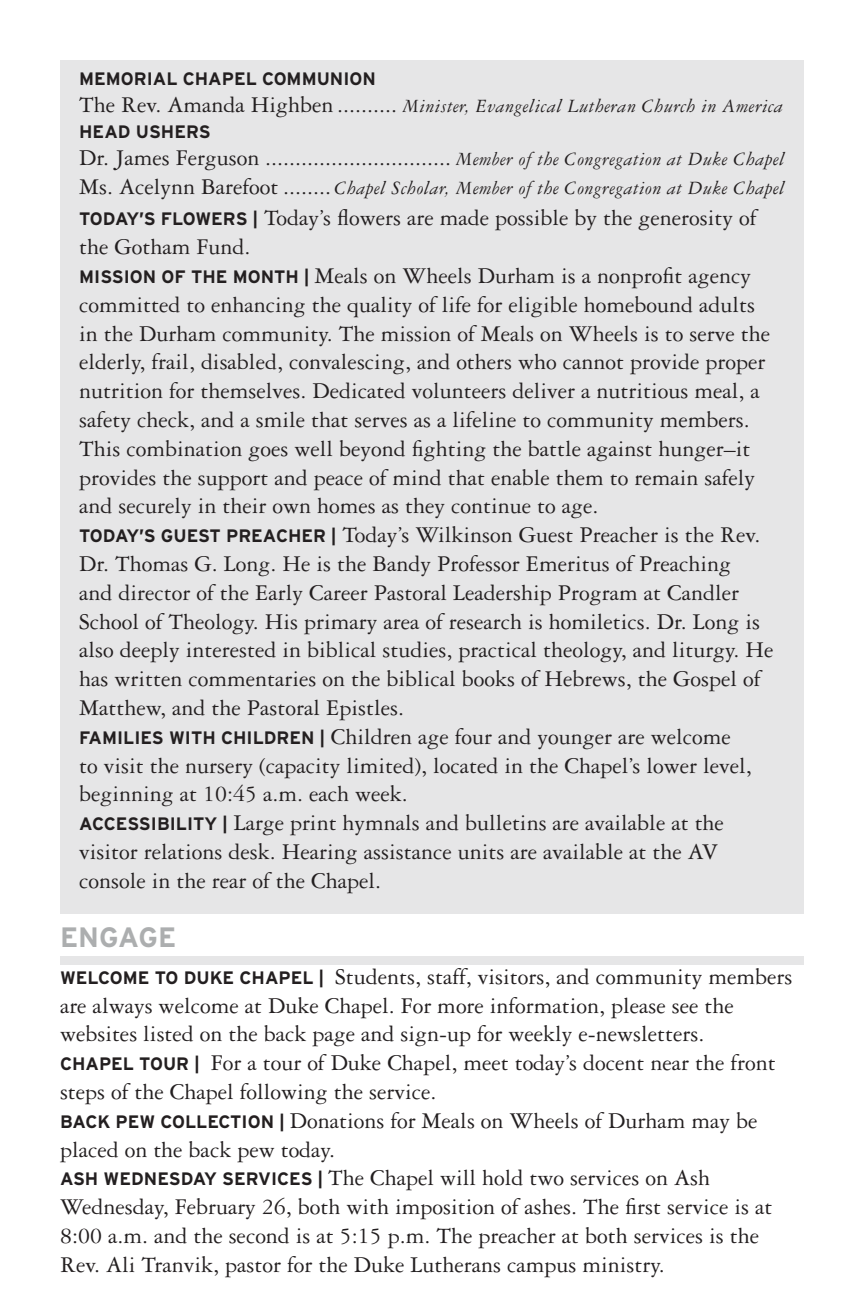
<style>
.page{position:relative;width:864px;height:1296px;background:#fff}
.page>*{position:absolute;margin:0;border:0;box-sizing:border-box;transform-origin:0 0}
.Header_1{font:700 28px "Interstate";color:#acaeaf}
.Announcement{font:24px/28.8px "Garamond 3 LT Std";color:#231f20}
.Tabbed_Leader{font:24px "Garamond 3 LT Std";color:#231f20}
.Tabbed_Leader-2{font:italic 20px "Garamond 3 LT Std";letter-spacing:.025em;color:#231f20}
.Tabbed_Leader-3{font:700 18px "Interstate";color:#231f20}
.s1{font-style:normal;font-size:24px}
.s2{font-style:italic;font-size:20px}
.s3{font-family:"Interstate";font-weight:700;font-size:18px}
</style>
<div class="page">
<div style="left:60px;top:60px;width:744px;height:853px;background:#e6e6e7"></div>
<div style="left:60px;top:957px;width:744px;height:8px;background:#e6e6e7"></div>
<p class="Tabbed_Leader-3" style="left:79px;top:69px;width:298px">MEMORIAL CHAPEL COMMUNION</p>
<p class="Tabbed_Leader-2" style="left:79px;top:95px;width:706px"><span class="s1">The Rev. Amanda Highben ..........</span> Minister, Evangelical Lutheran Church in America</p>
<p class="Tabbed_Leader-3" style="left:79px;top:122px;width:133px">HEAD USHERS</p>
<p class="Tabbed_Leader" style="left:79px;top:145px;width:707px">Dr. James Ferguson ............................... <span class="s2">Member of the Congregation at Duke Chapel</span></p>
<p class="Tabbed_Leader-2" style="left:79px;top:177px;width:707px"><span class="s1">Ms. Acelynn Barefoot ........</span> Chapel Scholar, Member of the Congregation at Duke Chapel</p>
<p class="Announcement" style="left:79px;top:204px;width:681px"><span class="s3">TODAY’S FLOWERS |</span> Today’s flowers are made possible by the generosity of the Gotham Fund.</p>
<p class="Announcement" style="left:79px;top:262px;width:693px"><span class="s3">MISSION OF THE MONTH |</span> Meals on Wheels Durham is a nonprofit agency committed to enhancing the quality of life for eligible homebound adults in the Durham community. The mission of Meals on Wheels is to serve the elderly, frail, disabled, convalescing, and others who cannot provide proper nutrition for themselves. Dedicated volunteers deliver a nutritious meal, a safety check, and a smile that serves as a lifeline to community members.<br>This combination goes well beyond fighting the battle against hunger–it provides the support and peace of mind that enable them to remain safely and securely in their own homes as they continue to age.</p>
<p class="Announcement" style="left:79px;top:521px;width:696px"><span class="s3">TODAY’S GUEST PREACHER |</span> Today’s Wilkinson Guest Preacher is the Rev.<br>Dr. Thomas G. Long. He is the Bandy Professor Emeritus of Preaching<br>and director of the Early Career Pastoral Leadership Program at Candler School of Theology. His primary area of research is homiletics. Dr. Long is also deeply interested in biblical studies, practical theology, and liturgy. He has written commentaries on the biblical books of Hebrews, the Gospel of Matthew, and the Pastoral Epistles.</p>
<p class="Announcement" style="left:79px;top:722px;width:674px"><span class="s3">FAMILIES WITH CHILDREN |</span> Children age four and younger are welcome to visit the nursery (capacity limited), located in the Chapel’s lower level, beginning at 10:45 a.m. each week.</p>
<p class="Announcement" style="left:79px;top:809px;width:646px"><span class="s3">ACCESSIBILITY |</span> Large print hymnals and bulletins are available at the visitor relations desk. Hearing assistance units are available at the AV console in the rear of the Chapel.</p>
<p class="Header_1" style="left:60px;top:922px;width:118px">ENGAGE</p>
<p class="Announcement" style="left:60px;top:962px;width:734px"><span class="s3">WELCOME TO DUKE CHAPEL |</span> Students, staff, visitors, and community members</p>
<p class="Announcement" style="left:60px;top:991px;width:675px">are always welcome at Duke Chapel. For more information, please see the</p>
<p class="Announcement" style="left:60px;top:1020px;width:646px">websites listed on the back page and sign-up for weekly e-newsletters.</p>
<p class="Announcement" style="left:60px;top:1049px;width:717px"><span class="s3">CHAPEL TOUR |</span> For a tour of Duke Chapel, meet today’s docent near the front steps of the Chapel following the service.</p>
<p class="Announcement" style="left:60px;top:1106px;width:699px"><span class="s3">BACK PEW COLLECTION |</span> Donations for Meals on Wheels of Durham may be placed on the back pew today.</p>
<p class="Announcement" style="left:60px;top:1164px;width:714px"><span class="s3">ASH WEDNESDAY SERVICES |</span> The Chapel will hold two services on Ash Wednesday, February 26, both with imposition of ashes. The first service is at 8:00 a.m. and the second is at 5:15 p.m. The preacher at both services is the Rev. Ali Tranvik, pastor for the Duke Lutherans campus ministry.</p>
</div>
